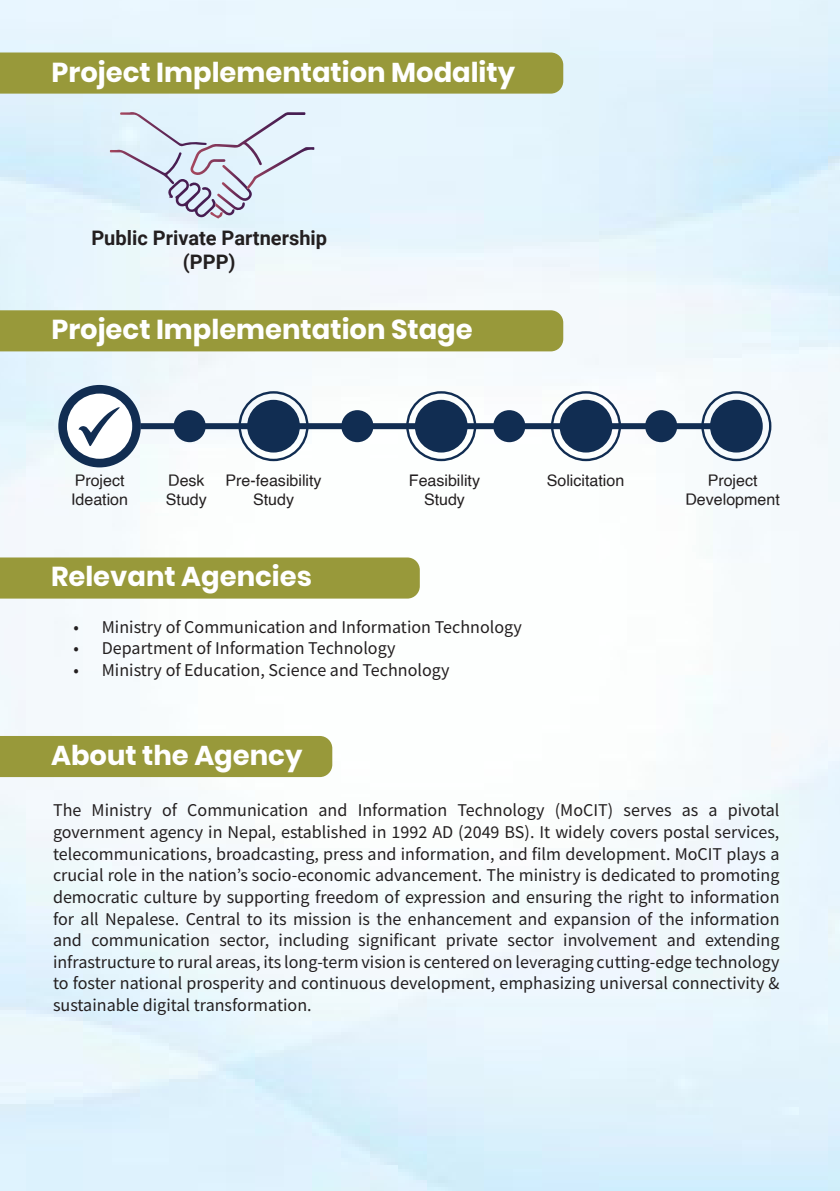
<style>
.page{position:relative;width:840px;height:1191px;background:#fff}
.page>*{position:absolute;margin:0;border:0;box-sizing:border-box;transform-origin:0 0}
.t1{font:700 27.4px "Poppins";color:#fff}
.t2{font:700 20px "Roboto";color:#231f20}
.t3{font:18px/21.6px "Source Sans Pro";color:#231f20;text-align:justify}
.t4{font:16px "Helvetica";color:#231f20}
</style>
<div class="page">
<img style="left:0;top:0;width:839px;height:1191px">
<div style="left:0;top:52px;width:563px;height:42px;background:#98993a"></div>
<svg style="left:110px;top:112px;width:204px;height:107px;background:#d5dfec"></svg>
<div style="left:0;top:310px;width:563px;height:41px;background:#98993a"></div>
<div style="left:140px;top:423px;width:597px;height:6px;background:#112d52"></div>
<div style="left:406px;top:391px;width:70px;height:70px;border:2px solid #112d52;border-radius:50%"></div>
<div style="left:247px;top:400px;width:53px;height:52px;background:#112d52;border-radius:50%"></div>
<div style="left:559px;top:400px;width:53px;height:52px;background:#112d52;border-radius:50%"></div>
<div style="left:709px;top:400px;width:53px;height:52px;background:#112d52;border-radius:50%"></div>
<div style="left:414px;top:400px;width:53px;height:52px;background:#112d52;border-radius:50%"></div>
<div style="left:173px;top:410px;width:32px;height:32px;background:#112d52;border-radius:50%"></div>
<div style="left:341px;top:410px;width:32px;height:32px;background:#112d52;border-radius:50%"></div>
<div style="left:493px;top:410px;width:32px;height:32px;background:#112d52;border-radius:50%"></div>
<div style="left:644px;top:410px;width:32px;height:32px;background:#112d52;border-radius:50%"></div>
<div style="left:238px;top:391px;width:70px;height:70px;border:2px solid #112d52;border-radius:50%"></div>
<div style="left:550px;top:391px;width:70px;height:70px;border:2px solid #112d52;border-radius:50%"></div>
<div style="left:701px;top:391px;width:70px;height:70px;border:2px solid #112d52;border-radius:50%"></div>
<div style="left:58px;top:385px;width:83px;height:82px;background:#112d52;border-radius:50%"></div>
<div style="left:66px;top:392px;width:67px;height:68px;background:#fff;border-radius:50%"></div>
<div style="left:64px;top:391px;width:70px;height:70px;border:2px solid #112d52;border-radius:50%"></div>
<svg style="left:78px;top:407px;width:42px;height:39px"></svg>
<div style="left:0;top:557px;width:419px;height:41px;background:#98993a"></div>
<div style="left:0;top:736px;width:332px;height:41px;background:#98993a"></div>
<p class="t1" style="left:52px;top:57px;width:465px">Project Implementation Modality</p>
<p class="t2" style="left:91px;top:224px;width:237px">Public Private Partnership</p>
<p class="t2" style="left:183px;top:248px;width:54px">(PPP)</p>
<p class="t1" style="left:51px;top:314px;width:422px">Project Implementation Stage</p>
<p class="t4" style="left:75px;top:468px;width:51px">Project</p>
<p class="t4" style="left:71px;top:487px;width:58px">Ideation</p>
<p class="t4" style="left:168px;top:468px;width:38px">Desk</p>
<p class="t4" style="left:166px;top:487px;width:42px">Study</p>
<p class="t4" style="left:225px;top:468px;width:98px">Pre-feasibility</p>
<p class="t4" style="left:253px;top:487px;width:42px">Study</p>
<p class="t4" style="left:408px;top:468px;width:73px">Feasibility</p>
<p class="t4" style="left:424px;top:487px;width:42px">Study</p>
<p class="t1" style="left:51px;top:561px;width:262px">Relevant Agencies</p>
<p class="t3" style="left:73px;top:616px;width:449px">• Ministry of Communication and Information Technology</p>
<p class="t3" style="left:73px;top:637px;width:323px">• Department of Information Technology</p>
<p class="t3" style="left:73px;top:659px;width:377px">• Ministry of Education, Science and Technology</p>
<p class="t4" style="left:546px;top:468px;width:79px">Solicitation</p>
<p class="t4" style="left:707px;top:468px;width:51px">Project</p>
<p class="t4" style="left:685px;top:487px;width:96px">Development</p>
<p class="t1" style="left:51px;top:739px;width:253px">About the Agency</p>
<p class="t3" style="left:53px;top:799px;width:727px">The Ministry of Communication and Information Technology (MoCIT) serves as a pivotal government agency in Nepal, established in 1992 AD (2049 BS). It widely covers postal services, telecommunications, broadcasting, press and information, and film development. MoCIT plays a crucial role in the nation’s socio-economic advancement. The ministry is dedicated to promoting democratic culture by supporting freedom of expression and ensuring the right to information for all Nepalese. Central to its mission is the enhancement and expansion of the information and communication sector, including significant private sector involvement and extending infrastructure to rural areas, its long-term vision is centered on leveraging cutting-edge technology to foster national prosperity and continuous development, emphasizing universal connectivity &amp; sustainable digital transformation.</p>
</div>
